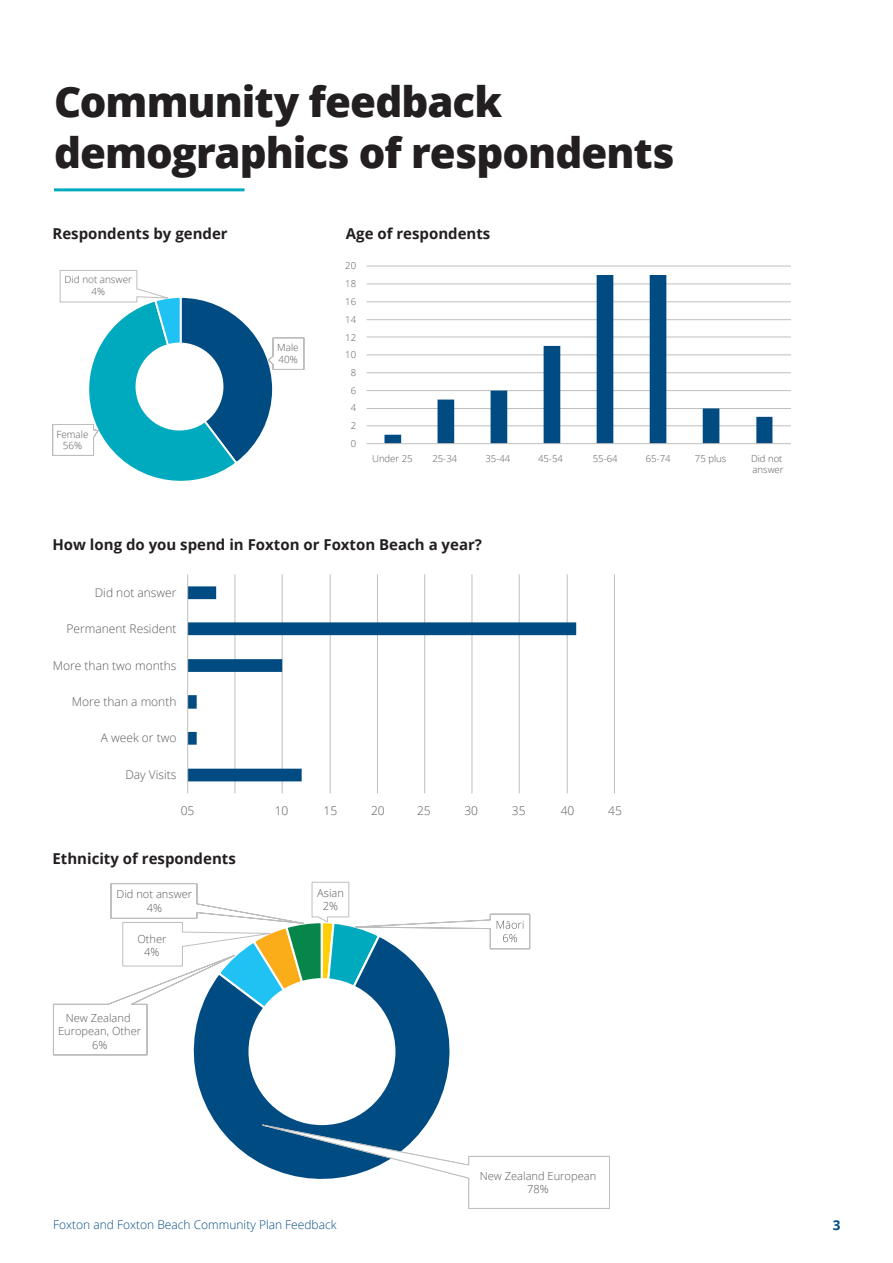
<style>
.page{position:relative;width:893px;height:1263px;background:#fff}
.page>*{position:absolute;margin:0;border:0;box-sizing:border-box;transform-origin:0 0}
.t1{font:800 42px/50.4px "Open Sans";letter-spacing:-.025em;color:#231f20}
.t2{font:700 15px "Open Sans";color:#231f20}
.t3{font:700 13.5px "Open Sans";color:#004c82}
.t4{font:300 12px "Open Sans";color:#595a59}
.t5{font:300 12px "Open Sans";color:#004c82}
.t6{font:300 11.1px/13.4px "Open Sans";color:#595a59;text-align:center}
.t7{font:300 9.9px/11.9px "Open Sans";color:#595a59;text-align:center}
.t8{font:300 9.6px/11.4px "Open Sans";color:#595a59}
</style>
<div class="page">
<hr style="left:54px;top:188px;width:190px;height:3px;background:#00aabe">
<svg style="left:52px;top:270px;width:252px;height:211px"></svg>
<div style="left:136px;top:343px;width:87px;height:87px;background:#fff;border-radius:50%"></div>
<hr style="left:367px;top:266px;width:424px;height:1px;background:#bfbebe">
<hr style="left:367px;top:284px;width:424px;height:1px;background:#bfbebe">
<hr style="left:367px;top:302px;width:424px;height:1px;background:#bfbebe">
<hr style="left:367px;top:319px;width:424px;height:1px;background:#bfbebe">
<hr style="left:367px;top:337px;width:424px;height:1px;background:#bfbebe">
<hr style="left:367px;top:355px;width:424px;height:1px;background:#bfbebe">
<hr style="left:367px;top:372px;width:424px;height:1px;background:#bfbebe">
<hr style="left:367px;top:390px;width:424px;height:1px;background:#bfbebe">
<hr style="left:367px;top:408px;width:424px;height:1px;background:#bfbebe">
<hr style="left:367px;top:425px;width:424px;height:1px;background:#bfbebe">
<svg style="left:384px;top:275px;width:388px;height:168px"></svg>
<hr style="left:367px;top:443px;width:424px;height:1px;background:#bfbebe">
<hr style="left:614px;top:574px;width:1px;height:219px;background:#bfbebe">
<hr style="left:567px;top:574px;width:1px;height:219px;background:#bfbebe">
<hr style="left:519px;top:574px;width:1px;height:219px;background:#bfbebe">
<hr style="left:472px;top:574px;width:1px;height:219px;background:#bfbebe">
<hr style="left:424px;top:574px;width:1px;height:219px;background:#bfbebe">
<hr style="left:377px;top:574px;width:1px;height:219px;background:#bfbebe">
<hr style="left:330px;top:574px;width:1px;height:219px;background:#bfbebe">
<hr style="left:282px;top:574px;width:1px;height:219px;background:#bfbebe">
<hr style="left:235px;top:574px;width:1px;height:219px;background:#bfbebe">
<svg style="left:188px;top:586px;width:388px;height:195px"></svg>
<hr style="left:187px;top:574px;width:1px;height:219px;background:#bfbebe">
<svg style="left:202px;top:1096px;width:240px;height:58px"></svg>
<div style="left:248px;top:978px;width:147px;height:147px;background:#fff;border-radius:50%"></div>
<svg style="left:245px;top:1121px;width:365px;height:88px"></svg>
<svg style="left:53px;top:882px;width:477px;height:214px"></svg>
<h1 class="t1" style="left:54px;top:75px;width:622px">Community feedback demographics of respondents</h1>
<p class="t2" style="left:52px;top:223px;width:177px">Respondents by gender</p>
<p class="t7" style="left:65px;top:274px;width:69px">Did not answer<br>4%</p>
<p class="t7" style="left:56px;top:428px;width:34px">Female<br>56%</p>
<p class="t7" style="left:277px;top:341px;width:23px;text-align:left">Male<br>40%</p>
<p class="t2" style="left:346px;top:223px;width:146px">Age of respondents</p>
<p class="t8" style="left:345px;top:260px;width:12px">20</p>
<p class="t8" style="left:345px;top:277px;width:12px">18</p>
<p class="t8" style="left:345px;top:295px;width:12px">16</p>
<p class="t8" style="left:345px;top:313px;width:12px">14</p>
<p class="t8" style="left:345px;top:331px;width:12px">12</p>
<p class="t8" style="left:345px;top:349px;width:12px">10</p>
<p class="t8" style="left:351px;top:366px;width:7px">8</p>
<p class="t8" style="left:351px;top:384px;width:7px">6</p>
<p class="t8" style="left:351px;top:402px;width:7px">4</p>
<p class="t8" style="left:351px;top:420px;width:7px">2</p>
<p class="t8" style="left:351px;top:438px;width:7px">0</p>
<p class="t8" style="left:372px;top:452px;width:42px">Under 25</p>
<p class="t8" style="left:432px;top:452px;width:26px">25-34</p>
<p class="t8" style="left:485px;top:452px;width:26px">35-44</p>
<p class="t8" style="left:538px;top:452px;width:26px">45-54</p>
<p class="t8" style="left:593px;top:452px;width:26px">55-64</p>
<p class="t8" style="left:646px;top:452px;width:26px">65-74</p>
<p class="t8" style="left:695px;top:452px;width:33px">75 plus</p>
<p class="t8" style="left:751px;top:452px;width:34px">Did not answer</p>
<p class="t2" style="left:52px;top:534px;width:431px">How long do you spend in Foxton or Foxton Beach a year?</p>
<p class="t4" style="left:95px;top:584px;width:83px">Did not answer</p>
<p class="t4" style="left:67px;top:620px;width:111px">Permanent Resident</p>
<p class="t4" style="left:53px;top:657px;width:125px">More than two months</p>
<p class="t4" style="left:72px;top:693px;width:106px">More than a month</p>
<p class="t4" style="left:101px;top:730px;width:77px">A week or two</p>
<p class="t4" style="left:125px;top:766px;width:53px">Day Visits</p>
<p class="t4" style="left:181px;top:802px;width:15px">05</p>
<p class="t4" style="left:275px;top:802px;width:15px">10</p>
<p class="t4" style="left:324px;top:802px;width:15px">15</p>
<p class="t4" style="left:371px;top:802px;width:15px">20</p>
<p class="t4" style="left:417px;top:802px;width:15px">25</p>
<p class="t4" style="left:464px;top:802px;width:15px">30</p>
<p class="t4" style="left:512px;top:802px;width:15px">35</p>
<p class="t4" style="left:561px;top:802px;width:15px">40</p>
<p class="t4" style="left:608px;top:802px;width:15px">45</p>
<p class="t2" style="left:52px;top:848px;width:185px">Ethnicity of respondents</p>
<p class="t6" style="left:117px;top:887px;width:77px">Did not answer<br>4%</p>
<p class="t6" style="left:137px;top:932px;width:31px">Other<br>4%</p>
<p class="t6" style="left:58px;top:1011px;width:85px">New Zealand<br>European, Other<br>6%</p>
<p class="t6" style="left:317px;top:886px;width:28px">Asian<br>2%</p>
<p class="t6" style="left:480px;top:1169px;width:118px">New Zealand European<br>78%</p>
<p class="t5" style="left:53px;top:1217px;width:285px">Foxton and Foxton Beach Community Plan Feedback</p>
<p class="t3" style="left:833px;top:1216px;width:9px">3</p>
</div>
